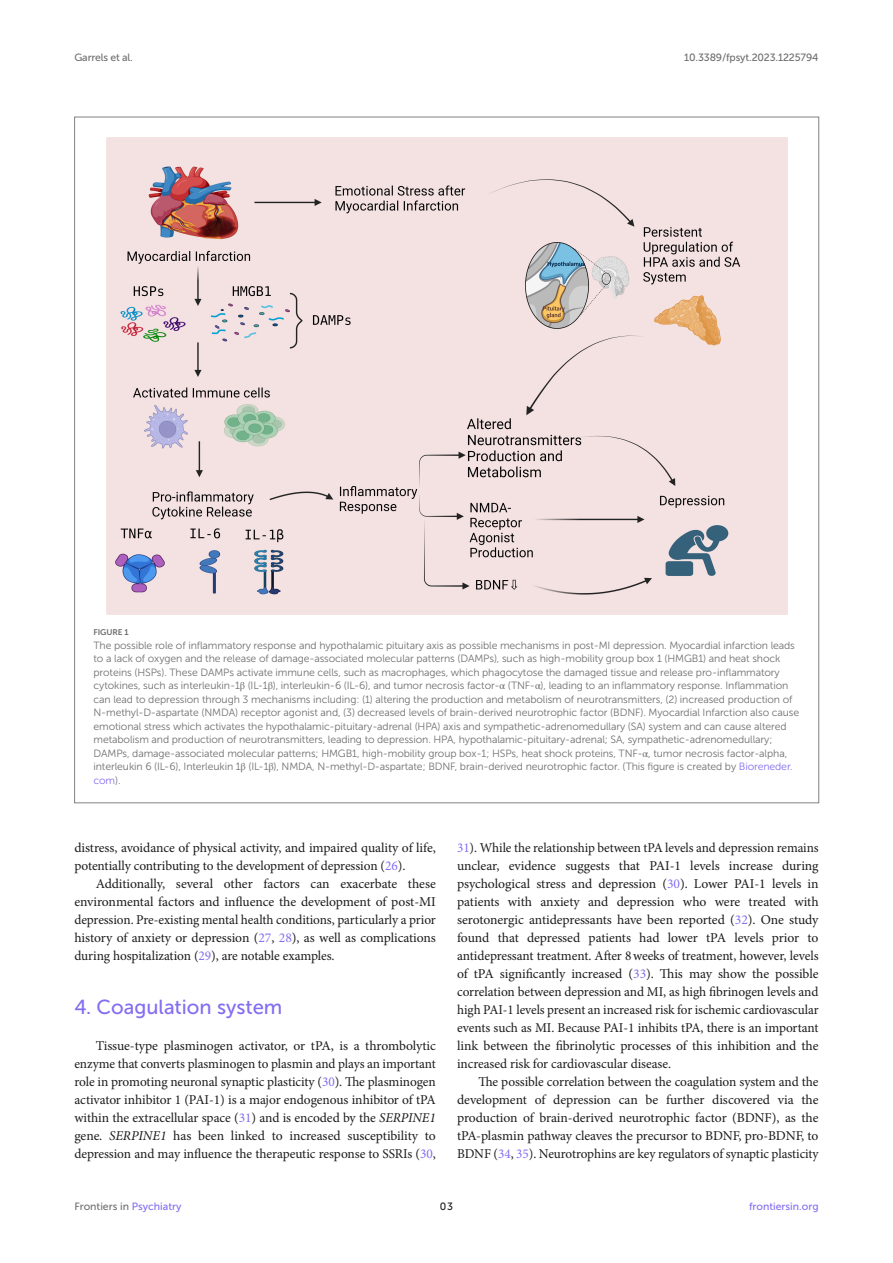
<style>
.page{position:relative;width:893px;height:1263px;background:#fff}
.page>*{position:absolute;margin:0;border:0;box-sizing:border-box;transform-origin:0 0}
.HEAD_1{font:20.25px "Museo Sans 500";color:#856df0}
.TEXT_FLUSH{font:13.5px/18px "Minion Pro";letter-spacing:-.005em;color:#1b1c1b;text-align:justify}
.TEXT{font:13.5px/18px "Minion Pro";letter-spacing:-.01em;color:#1b1c1b;text-align:justify}
.FIG_LEG{font:10.5px/13.5px "Museo Sans 300";letter-spacing:-.01em;color:#706f70}
.t1{font:10.5px "Museo Sans 500";letter-spacing:-.015em;color:#706f70}
.t2{font:10.5px "Museo Sans 500";color:#856df0}
.t3{font:10.5px "Museo Sans 500";color:#1b1c1b}
.FIG_HD{font:8.25px "Museo Sans 700";letter-spacing:-.01em;color:#706f70}
.s1{font-family:"STIX General"}
.s2{color:#856df0}
.s3{font-style:italic}
</style>
<div class="page">
<img style="left:106px;top:137px;width:682px;height:478px">
<p class="t1" style="left:74px;top:51px;width:60px">Garrels et al.</p>
<p class="t1" style="left:684px;top:51px;width:136px">10.3389/fpsyt.2023.1225794</p>
<p class="FIG_HD" style="left:94px;top:628px;width:37px">FIGURE 1</p>
<p class="FIG_LEG" style="left:94px;top:639px;width:707px">The possible role of inflammatory response and hypothalamic pituitary axis as possible mechanisms in post-MI depression. Myocardial infarction leads to a lack of oxygen and the release of damage-associated molecular patterns (DAMPs), such as high-mobility group box 1 (HMGB1) and heat shock proteins (HSPs). These DAMPs activate immune cells, such as macrophages, which phagocytose the damaged tissue and release pro-inflammatory cytokines, such as interleukin-1<span class="s1">β</span> (IL-1<span class="s1">β</span>), interleukin-6 (IL-6), and tumor necrosis factor-<span class="s1">α</span> (TNF-<span class="s1">α</span>), leading to an inflammatory response. Inflammation can lead to depression through 3 mechanisms including: (1) altering the production and metabolism of neurotransmitters, (2) increased production of N-methyl-D-aspartate (NMDA) receptor agonist and, (3) decreased levels of brain-derived neurotrophic factor (BDNF). Myocardial Infarction also cause emotional stress which activates the hypothalamic-pituitary-adrenal (HPA) axis and sympathetic-adrenomedullary (SA) system and can cause altered metabolism and production of neurotransmitters, leading to depression. HPA, hypothalamic-pituitary-adrenal; SA, sympathetic-adrenomedullary; DAMPs, damage-associated molecular patterns; HMGB1, high-mobility group box-1; HSPs, heat shock proteins, TNF-<span class="s1">α</span>, tumor necrosis factor-alpha, interleukin 6 (IL-6), Interleukin 1<span class="s1">β</span> (IL-1<span class="s1">β</span>), NMDA, N-methyl-D-aspartate; BDNF, brain-derived neurotrophic factor. (This figure is created by <span class="s2">Bioreneder. com</span>).</p>
<p class="TEXT_FLUSH" style="left:74px;top:839px;width:363px">distress, avoidance of physical activity, and impaired quality of life, potentially contributing to the development of depression (<span class="s2">26</span>).</p>
<p class="TEXT" style="left:74px;top:875px;width:363px;text-indent:21px">Additionally, several other factors can exacerbate these environmental factors and influence the development of post-MI depression. Pre-existing mental health conditions, particularly a prior history of anxiety or depression (<span class="s2">27</span>, <span class="s2">28</span>), as well as complications during hospitalization (<span class="s2">29</span>), are notable examples.</p>
<p class="HEAD_1" style="left:74px;top:996px;width:210px">4. Coagulation system</p>
<p class="TEXT_FLUSH" style="left:74px;top:1037px;width:363px;text-indent:21px">Tissue-type plasminogen activator, or tPA, is a thrombolytic enzyme that converts plasminogen to plasmin and plays an important role in promoting neuronal synaptic plasticity (<span class="s2">30</span>). The plasminogen activator inhibitor 1 (PAI-1) is a major endogenous inhibitor of tPA within the extracellular space (<span class="s2">31</span>) and is encoded by the <span class="s3">SERPINE1 </span>gene. <span class="s3">SERPINE1</span> has been linked to increased susceptibility to depression and may influence the therapeutic response to SSRIs (<span class="s2">30</span>,</p>
<p class="TEXT_FLUSH" style="left:457px;top:839px;width:363px"><span class="s2">31</span>). While the relationship between tPA levels and depression remains unclear, evidence suggests that PAI-1 levels increase during psychological stress and depression (<span class="s2">30</span>). Lower PAI-1 levels in patients with anxiety and depression who were treated with serotonergic antidepressants have been reported (<span class="s2">32</span>). One study found that depressed patients had lower tPA levels prior to antidepressant treatment. After 8weeks of treatment, however, levels of tPA significantly increased (<span class="s2">33</span>). This may show the possible correlation between depression and MI, as high fibrinogen levels and high PAI-1 levels present an increased risk for ischemic cardiovascular events such as MI. Because PAI-1 inhibits tPA, there is an important link between the fibrinolytic processes of this inhibition and the increased risk for cardiovascular disease.</p>
<p class="TEXT" style="left:457px;top:1073px;width:363px;text-indent:21px">The possible correlation between the coagulation system and the development of depression can be further discovered via the production of brain-derived neurotrophic factor (BDNF), as the tPA-plasmin pathway cleaves the precursor to BDNF, pro-BDNF, to BDNF (<span class="s2">34</span>, <span class="s2">35</span>). Neurotrophins are key regulators of synaptic plasticity</p>
<p class="t1" style="left:74px;top:1200px;width:109px">Frontiers in <span class="s2">Psychiatry</span></p>
<p class="t3" style="left:440px;top:1200px;width:15px">03</p>
<p class="t2" style="left:749px;top:1200px;width:71px">frontiersin.org</p>
</div>
